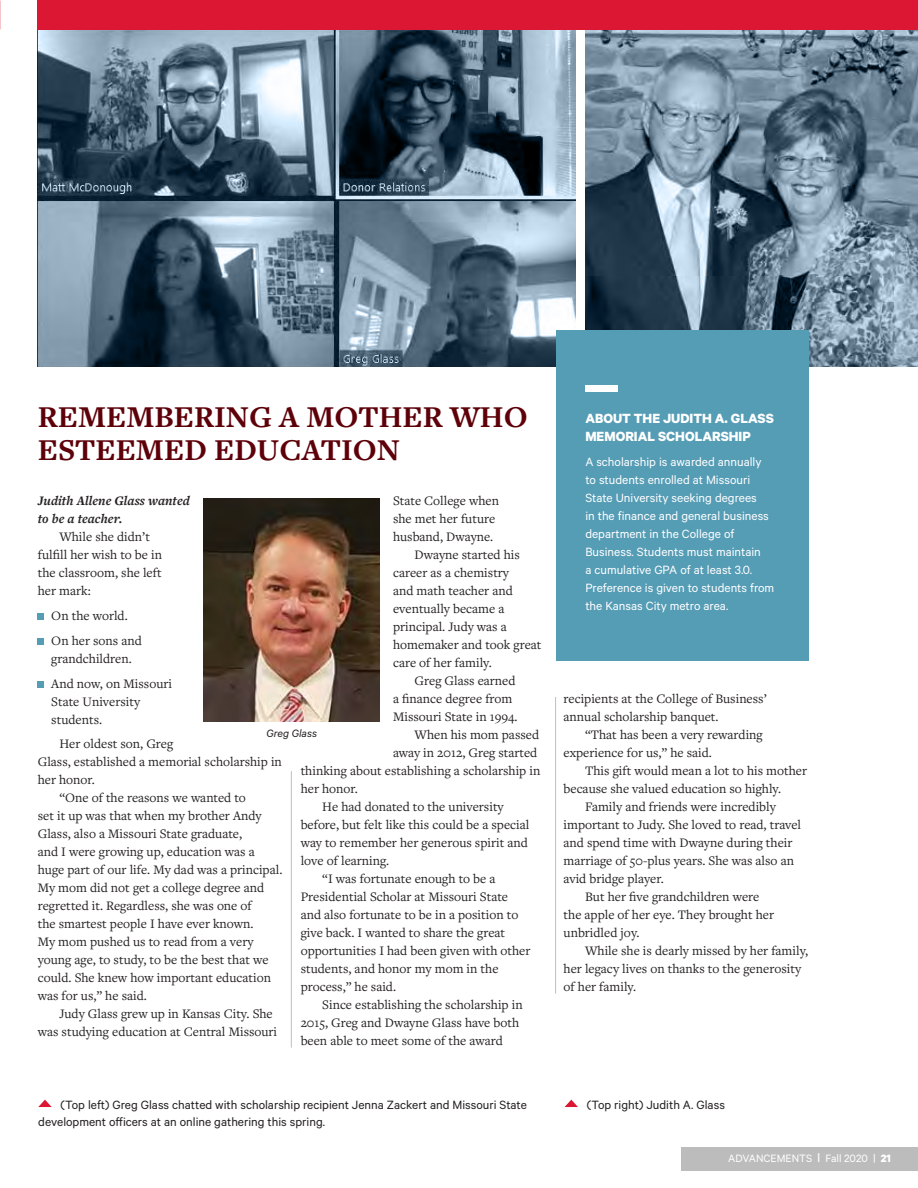
<style>
.page{position:relative;width:918px;height:1188px;background:#fff}
.page>*{position:absolute;margin:0;border:0;box-sizing:border-box;transform-origin:0 0}
.t1{font:700 31.5px/33px "Freight Text Pro";color:#5e0009}
.t2{font:700 15px/18px "Calibre";color:#fff}
.t3{font:13.5px/18px "Freight Text Pro";color:#231f20}
.t4{font:13.5px/18px "Calibre";color:#fff}
.t5{font:13.5px/18px "Calibre";color:#231f20}
.t6{font:italic 700 13.5px/18px "Freight Text Pro";color:#231f20}
.t7{font:12px "Calibre";color:#fff}
.t8{font:italic 12px "Calibre";color:#231f20}
.s1{font-family:"Trade Gothic LT Pro Bd Cn 20"}
.s2{font-weight:700}
</style>
<div class="page">
<img style="left:38px;top:30px;width:538px;height:337px">
<img style="left:585px;top:30px;width:333px;height:337px">
<svg style="left:38px;top:614px;width:6px;height:6px"></svg>
<svg style="left:38px;top:639px;width:6px;height:6px"></svg>
<div style="left:38px;top:681px;width:6px;height:7px;background:#559cb5"></div>
<div style="left:38px;top:0;width:880px;height:30px;background:#db1734"></div>
<img style="left:204px;top:498px;width:176px;height:223px">
<hr style="left:291px;top:771px;width:1px;height:277px;background:#bcbec0">
<hr style="left:555px;top:697px;width:1px;height:297px;background:#bcbec0">
<div style="left:556px;top:330px;width:252px;height:331px;background:#559cb5"></div>
<div style="left:585px;top:385px;width:33px;height:6px;background:#fff"></div>
<svg style="left:38px;top:1100px;width:14px;height:7px"></svg>
<svg style="left:565px;top:1100px;width:13px;height:7px"></svg>
<div style="left:681px;top:1147px;width:237px;height:24px;background:#bdbcbc"></div>
<h1 class="t1" style="left:38px;top:400px;width:491px">REMEMBERING A MOTHER WHO<br>ESTEEMED EDUCATION</h1>
<p class="t6" style="left:38px;top:492px;width:154px">Judith Allene Glass wanted to be a teacher.</p>
<p class="t3" style="left:38px;top:528px;width:126px;text-indent:22px">While she didn’t fulfill her wish to be in the classroom, she left her mark:</p>
<p class="t3" style="left:51px;top:603px;width:92px;line-height:24.8px">On the world.<br>On her sons and</p>
<p class="t3" style="left:51px;top:646px;width:122px;line-height:24.8px">grandchildren.<br>And now, on Missouri</p>
<p class="t3" style="left:51px;top:692px;width:90px">State University students.</p>
<p class="t3" style="left:59px;top:735px;width:115px">Her oldest son, Greg</p>
<p class="t3" style="left:38px;top:753px;width:246px">Glass, established a memorial scholarship in</p>
<p class="t3" style="left:38px;top:771px;width:59px">her honor.</p>
<p class="t3" style="left:59px;top:789px;width:188px">“One of the reasons we wanted to</p>
<p class="t3" style="left:38px;top:807px;width:225px">set it up was that when my brother Andy</p>
<p class="t3" style="left:38px;top:825px;width:206px">Glass, also a Missouri State graduate,</p>
<p class="t3" style="left:38px;top:843px;width:218px">and I were growing up, education was a</p>
<p class="t3" style="left:38px;top:861px;width:246px">huge part of our life. My dad was a principal.</p>
<p class="t3" style="left:38px;top:879px;width:228px">My mom did not get a college degree and</p>
<p class="t3" style="left:38px;top:897px;width:215px">regretted it. Regardless, she was one of</p>
<p class="t3" style="left:38px;top:915px;width:217px">the smartest people I have ever known.</p>
<p class="t3" style="left:38px;top:933px;width:217px">My mom pushed us to read from a very</p>
<p class="t3" style="left:38px;top:951px;width:232px">young age, to study, to be the best that we</p>
<p class="t3" style="left:38px;top:969px;width:235px">could. She knew how important education</p>
<p class="t3" style="left:38px;top:987px;width:111px">was for us,” he said.</p>
<p class="t3" style="left:59px;top:1005px;width:215px">Judy Glass grew up in Kansas City. She</p>
<p class="t3" style="left:38px;top:1022px;width:241px">was studying education at Central Missouri</p>
<p class="t3" style="left:393px;top:492px;width:107px">State College when</p>
<p class="t3" style="left:393px;top:509px;width:104px">she met her future</p>
<p class="t3" style="left:393px;top:527px;width:102px">husband, Dwayne.</p>
<p class="t3" style="left:415px;top:545px;width:107px">Dwayne started his</p>
<p class="t3" style="left:393px;top:563px;width:118px">career as a chemistry</p>
<p class="t3" style="left:393px;top:581px;width:121px">and math teacher and</p>
<p class="t3" style="left:393px;top:599px;width:113px">eventually became a</p>
<p class="t3" style="left:393px;top:617px;width:115px">principal. Judy was a</p>
<p class="t3" style="left:393px;top:635px;width:150px">homemaker and took great</p>
<p class="t3" style="left:393px;top:653px;width:100px">care of her family.</p>
<p class="t3" style="left:415px;top:671px;width:102px">Greg Glass earned</p>
<p class="t3" style="left:393px;top:689px;width:121px">a finance degree from</p>
<p class="t3" style="left:393px;top:707px;width:126px">Missouri State in 1994.</p>
<p class="t3" style="left:415px;top:725px;width:126px">When his mom passed</p>
<p class="t3" style="left:393px;top:743px;width:146px">away in 2012, Greg started</p>
<p class="t3" style="left:301px;top:761px;width:241px">thinking about establishing a scholarship in</p>
<p class="t3" style="left:301px;top:779px;width:59px">her honor.</p>
<p class="t3" style="left:322px;top:797px;width:183px">He had donated to the university</p>
<p class="t3" style="left:301px;top:815px;width:230px">before, but felt like this could be a special</p>
<p class="t3" style="left:301px;top:833px;width:229px">way to remember her generous spirit and</p>
<p class="t3" style="left:301px;top:851px;width:90px">love of learning.</p>
<p class="t3" style="left:322px;top:869px;width:175px">“I was fortunate enough to be a</p>
<p class="t3" style="left:301px;top:887px;width:209px">Presidential Scholar at Missouri State</p>
<p class="t3" style="left:301px;top:905px;width:219px">and also fortunate to be in a position to</p>
<p class="t3" style="left:301px;top:923px;width:206px">give back. I wanted to share the great</p>
<p class="t3" style="left:301px;top:941px;width:231px">opportunities I had been given with other</p>
<p class="t3" style="left:301px;top:959px;width:199px">students, and honor my mom in the</p>
<p class="t3" style="left:301px;top:977px;width:97px">process,” he said.</p>
<p class="t3" style="left:322px;top:995px;width:202px">Since establishing the scholarship in</p>
<p class="t3" style="left:301px;top:1013px;width:220px">2015, Greg and Dwayne Glass have both</p>
<p class="t3" style="left:301px;top:1031px;width:204px">been able to meet some of the award</p>
<p class="t8" style="left:266px;top:727px;width:52px">Greg Glass</p>
<p class="t2" style="left:585px;top:409px;width:190px">ABOUT THE JUDITH A. GLASS<br>MEMORIAL SCHOLARSHIP</p>
<p class="t4" style="left:585px;top:452px;width:190px">A scholarship is awarded annually to students enrolled at Missouri<br>State University seeking degrees<br>in the finance and general business department in the College of<br>Business. Students must maintain<br>a cumulative GPA of at least 3.0.<br>Preference is given to students from the Kansas City metro area.</p>
<p class="t3" style="left:564px;top:689px;width:205px">recipients at the College of Business’ annual scholarship banquet.</p>
<p class="t3" style="left:564px;top:725px;width:201px;text-indent:22px">“That has been a very rewarding experience for us,” he said.</p>
<p class="t3" style="left:585px;top:761px;width:223px">This gift would mean a lot to his mother</p>
<p class="t3" style="left:564px;top:779px;width:219px">because she valued education so highly.</p>
<p class="t3" style="left:585px;top:797px;width:192px">Family and friends were incredibly</p>
<p class="t3" style="left:564px;top:815px;width:239px">important to Judy. She loved to read, travel</p>
<p class="t3" style="left:564px;top:833px;width:230px">and spend time with Dwayne during their</p>
<p class="t3" style="left:564px;top:851px;width:232px">marriage of 50-plus years. She was also an</p>
<p class="t3" style="left:564px;top:869px;width:102px">avid bridge player.</p>
<p class="t3" style="left:585px;top:887px;width:176px">But her five grandchildren were</p>
<p class="t3" style="left:564px;top:905px;width:212px">the apple of her eye. They brought her</p>
<p class="t3" style="left:564px;top:923px;width:78px">unbridled joy.</p>
<p class="t3" style="left:585px;top:941px;width:225px">While she is dearly missed by her family,</p>
<p class="t3" style="left:564px;top:959px;width:239px">her legacy lives on thanks to the generosity</p>
<p class="t3" style="left:564px;top:977px;width:74px">of her family.</p>
<p class="t5" style="left:38px;top:1095px;width:490px;text-indent:22px">(Top left) Greg Glass chatted with scholarship recipient Jenna Zackert and Missouri State development officers at an online gathering this spring.</p>
<p class="t5" style="left:587px;top:1095px;width:139px">(Top right) Judith A. Glass</p>
<p class="t7" style="left:728px;top:1151px;width:164px">ADVANCEMENTS <span class="s1">|</span> Fall 2020 | <span class="s2">21</span></p>
</div>
